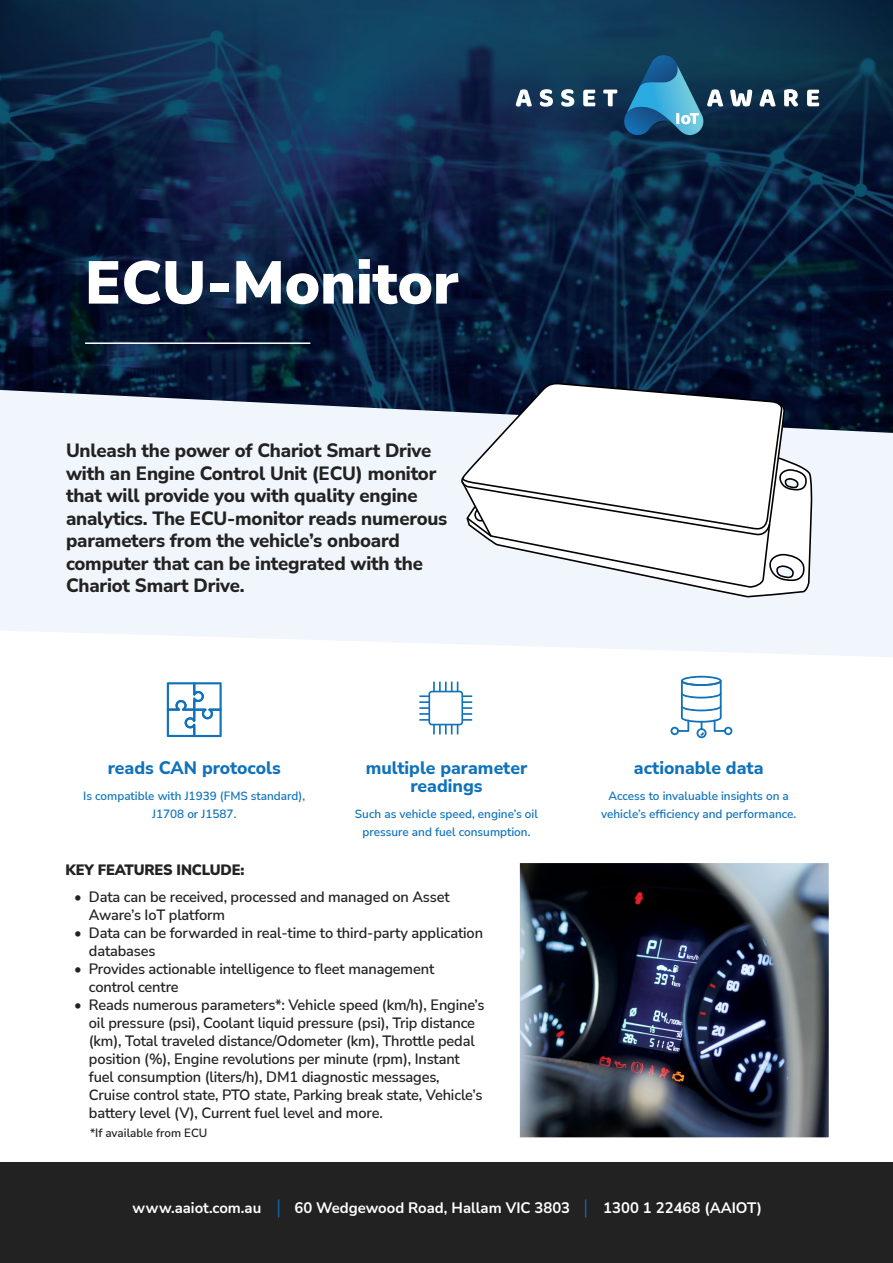
<style>
.page{position:relative;width:893px;height:1263px;background:#fff}
.page>*{position:absolute;margin:0;border:0;box-sizing:border-box;transform-origin:0 0}
.t1{font:900 60.3px "Nunito Sans";color:#fff}
.t2{font:800 19.2px/22.5px "Nunito Sans";letter-spacing:-.01em;color:#222}
.t3{font:800 18px/18px "Nunito Sans";color:#1072ba;text-align:center}
.t4{font:700 15.15px "Nunito Sans";color:#fff}
.t5{font:600 15px/18px "Nunito Sans";letter-spacing:-.01em;color:#222}
.t6{font:900 15px "Nunito Sans";letter-spacing:-.01em;color:#222}
.t7{font:600 12px/18px "Nunito Sans";color:#1072ba;text-align:center}
.t8{font:600 12px "Nunito Sans";color:#222}
.s1{font-family:"Minion Pro";font-weight:400;font-size:18.15px;color:#1072ba}
</style>
<div class="page">
<svg style="left:0;top:433px;width:893px;height:224px;fill:#f1f6fc"></svg>
<svg style="left:419px;top:682px;width:53px;height:52px"></svg>
<img style="left:0;top:0;width:893px;height:433px">
<div style="left:0;top:1162px;width:893px;height:101px;background:#222"></div>
<svg style="left:516px;top:89px;width:16px;height:18px"></svg>
<svg style="left:540px;top:89px;width:13px;height:18px"></svg>
<svg style="left:561px;top:89px;width:13px;height:18px"></svg>
<svg style="left:583px;top:90px;width:12px;height:16px"></svg>
<svg style="left:603px;top:90px;width:14px;height:16px"></svg>
<svg style="left:730px;top:90px;width:22px;height:16px"></svg>
<svg style="left:759px;top:89px;width:17px;height:18px"></svg>
<svg style="left:784px;top:89px;width:14px;height:17px"></svg>
<svg style="left:807px;top:90px;width:12px;height:16px"></svg>
<svg style="left:623px;top:55px;width:100px;height:80px;background:#2b688a"></svg>
<hr style="left:85px;top:342px;width:225px;height:2px;background:#fff">
<svg style="left:460px;top:381px;width:324px;height:21px"></svg>
<svg style="left:466px;top:456px;width:348px;height:142px"></svg>
<svg style="left:460px;top:402px;width:349px;height:187px"></svg>
<img style="left:521px;top:864px;width:307px;height:272px">
<div style="left:517px;top:860px;width:315px;height:280px;border:3px solid #fff"></div>
<svg style="left:670px;top:676px;width:62px;height:62px"></svg>
<svg style="left:167px;top:682px;width:55px;height:55px"></svg>
<h1 class="t1" style="left:85px;top:240px;width:375px">ECU-Monitor</h1>
<p class="t2" style="left:66px;top:438px;width:383px">Unleash the power of Chariot Smart Drive with an Engine Control Unit (ECU) monitor that will provide you with quality engine analytics. The ECU-monitor reads numerous parameters from the vehicle’s onboard computer that can be integrated with the Chariot Smart Drive.</p>
<p class="t3" style="left:108px;top:758px;width:174px">reads CAN protocols</p>
<p class="t7" style="left:83px;top:787px;width:223px">Is compatible with J1939 (FMS standard),<br>J1708 or J1587.</p>
<p class="t3" style="left:366px;top:758px;width:163px">multiple parameter readings</p>
<p class="t7" style="left:355px;top:805px;width:184px">Such as vehicle speed, engine’s oil pressure and fuel consumption.</p>
<p class="t6" style="left:66px;top:859px;width:180px">KEY FEATURES INCLUDE:</p>
<p class="t5" style="left:89px;top:887px;width:362px;text-indent:-15px">• Data can be received, processed and managed on Asset<br>Aware’s IoT platform</p>
<p class="t5" style="left:89px;top:923px;width:396px;text-indent:-15px">• Data can be forwarded in real-time to third-party application databases</p>
<p class="t5" style="left:89px;top:959px;width:347px;text-indent:-15px">• Provides actionable intelligence to fleet management control centre</p>
<p class="t5" style="left:89px;top:995px;width:397px;text-indent:-15px">• Reads numerous parameters*: Vehicle speed (km/h), Engine’s oil pressure (psi), Coolant liquid pressure (psi), Trip distance (km), Total traveled distance/Odometer (km), Throttle pedal position (%), Engine revolutions per minute (rpm), Instant fuel consumption (liters/h), DM1 diagnostic messages, Cruise control state, PTO state, Parking break state, Vehicle’s battery level (V), Current fuel level and more.</p>
<p class="t8" style="left:90px;top:1124px;width:119px">*If available from ECU</p>
<p class="t3" style="left:634px;top:758px;width:131px">actionable data</p>
<p class="t7" style="left:601px;top:787px;width:197px">Access to invaluable insights on a vehicle’s efficiency and performance.</p>
<p class="t4" style="left:133px;top:1197px;width:631px">www.aaiot.com.au <span class="s1">|</span> 60 Wedgewood Road, Hallam VIC 3803 <span class="s1">|</span> 1300 1 22468 (AAIOT)</p>
</div>
